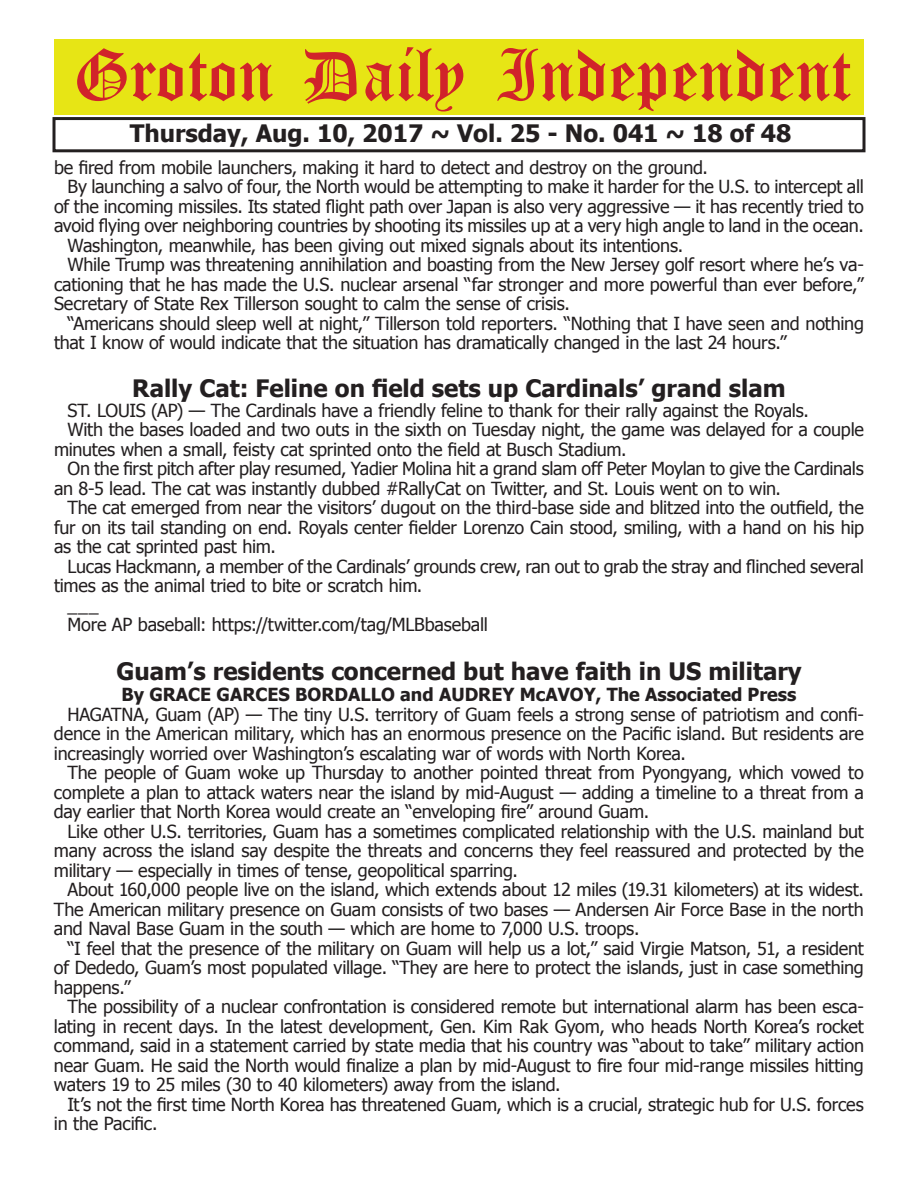
<style>
.page{position:relative;width:918px;height:1188px;background:#fff}
.page>*{position:absolute;margin:0;border:0;box-sizing:border-box;transform-origin:0 0}
.t1{font:54px "Old English Five";color:#d1232a}
.t2{font:700 24px "Tahoma";color:#231f20}
.t3{font:18px/19.5px "Tahoma";letter-spacing:-.015em;color:#231f20;text-align:justify}
.t4{font:700 18px "Tahoma";color:#231f20}
</style>
<div class="page">
<div style="left:52px;top:117px;width:814px;height:35px;border:3px solid #231f20"></div>
<div style="left:54px;top:40px;width:810px;height:75px;background:#e7e515"></div>
<h1 class="t1" style="left:73px;top:50px;width:779px">Groton Daily Independent</h1>
<h2 class="t2" style="left:130px;top:116px;width:663px">Thursday, Aug. 10, 2017 ~ Vol. 25 - No. 041 ~ 18 of 48</h2>
<p class="t3" style="left:54px;top:156px;width:656px">be fired from mobile launchers, making it hard to detect and destroy on the ground.</p>
<p class="t3" style="left:68px;top:176px;width:798px">By launching a salvo of four, the North would be attempting to make it harder for the U.S. to intercept all</p>
<p class="t3" style="left:54px;top:195px;width:811px">of the incoming missiles. Its stated flight path over Japan is also very aggressive — it has recently tried to</p>
<p class="t3" style="left:54px;top:215px;width:811px">avoid flying over neighboring countries by shooting its missiles up at a very high angle to land in the ocean.</p>
<p class="t3" style="left:68px;top:234px;width:617px">Washington, meanwhile, has been giving out mixed signals about its intentions.</p>
<p class="t3" style="left:68px;top:254px;width:798px">While Trump was threatening annihilation and boasting from the New Jersey golf resort where he’s va-</p>
<p class="t3" style="left:54px;top:273px;width:811px">cationing that he has made the U.S. nuclear arsenal “far stronger and more powerful than ever before,”</p>
<p class="t3" style="left:54px;top:293px;width:518px">Secretary of State Rex Tillerson sought to calm the sense of crisis.</p>
<p class="t3" style="left:68px;top:312px;width:798px">“Americans should sleep well at night,” Tillerson told reporters. “Nothing that I have seen and nothing</p>
<p class="t3" style="left:54px;top:332px;width:734px">that I know of would indicate that the situation has dramatically changed in the last 24 hours.”</p>
<h2 class="t2" style="left:132px;top:372px;width:655px">Rally Cat: Feline on field sets up Cardinals’ grand slam</h2>
<p class="t3" style="left:68px;top:400px;width:743px">ST. LOUIS (AP) — The Cardinals have a friendly feline to thank for their rally against the Royals.</p>
<p class="t3" style="left:68px;top:419px;width:798px">With the bases loaded and two outs in the sixth on Tuesday night, the game was delayed for a couple</p>
<p class="t3" style="left:54px;top:439px;width:574px">minutes when a small, feisty cat sprinted onto the field at Busch Stadium.</p>
<p class="t3" style="left:68px;top:458px;width:798px">On the first pitch after play resumed, Yadier Molina hit a grand slam off Peter Moylan to give the Cardinals</p>
<p class="t3" style="left:54px;top:478px;width:729px">an 8-5 lead. The cat was instantly dubbed #RallyCat on Twitter, and St. Louis went on to win.</p>
<p class="t3" style="left:68px;top:497px;width:798px">The cat emerged from near the visitors’ dugout on the third-base side and blitzed into the outfield, the</p>
<p class="t3" style="left:54px;top:517px;width:812px">fur on its tail standing on end. Royals center fielder Lorenzo Cain stood, smiling, with a hand on his hip</p>
<p class="t3" style="left:54px;top:536px;width:223px">as the cat sprinted past him.</p>
<p class="t3" style="left:68px;top:556px;width:798px">Lucas Hackmann, a member of the Cardinals’ grounds crew, ran out to grab the stray and flinched several</p>
<p class="t3" style="left:54px;top:575px;width:370px">times as the animal tried to bite or scratch him.</p>
<p class="t3" style="left:68px;top:595px;width:33px">___</p>
<p class="t3" style="left:68px;top:614px;width:422px">More AP baseball: https://twitter.com/tag/MLBbaseball</p>
<h2 class="t2" style="left:116px;top:654px;width:687px">Guam’s residents concerned but have faith in US military</h2>
<p class="t4" style="left:122px;top:682px;width:676px">By GRACE GARCES BORDALLO and AUDREY McAVOY, The Associated Press</p>
<p class="t3" style="left:54px;top:704px;width:812px;text-indent:13px">HAGATNA, Guam (AP) — The tiny U.S. territory of Guam feels a strong sense of patriotism and confi&shy;dence in the American military, which has an enormous presence on the Pacific island. But residents are increasingly worried over Washington’s escalating war of words with North Korea.</p>
<p class="t3" style="left:54px;top:762px;width:812px;text-indent:14px">The people of Guam woke up Thursday to another pointed threat from Pyongyang, which vowed to complete a plan to attack waters near the island by mid-August — adding a timeline to a threat from a day earlier that North Korea would create an “enveloping fire” around Guam.</p>
<p class="t3" style="left:54px;top:821px;width:811px;text-indent:14px">Like other U.S. territories, Guam has a sometimes complicated relationship with the U.S. mainland but many across the island say despite the threats and concerns they feel reassured and protected by the military — especially in times of tense, geopolitical sparring.</p>
<p class="t3" style="left:54px;top:879px;width:812px;text-indent:14px">About 160,000 people live on the island, which extends about 12 miles (19.31 kilometers) at its widest.<br>The American military presence on Guam consists of two bases — Andersen Air Force Base in the north and Naval Base Guam in the south — which are home to 7,000 U.S. troops.</p>
<p class="t3" style="left:54px;top:938px;width:811px;text-indent:14px">“I feel that the presence of the military on Guam will help us a lot,” said Virgie Matson, 51, a resident of Dededo, Guam’s most populated village. “They are here to protect the islands, just in case something happens.”</p>
<p class="t3" style="left:54px;top:996px;width:812px;text-indent:14px">The possibility of a nuclear confrontation is considered remote but international alarm has been esca&shy;lating in recent days. In the latest development, Gen. Kim Rak Gyom, who heads North Korea’s rocket command, said in a statement carried by state media that his country was “about to take” military action near Guam. He said the North would finalize a plan by mid-August to fire four mid-range missiles hitting waters 19 to 25 miles (30 to 40 kilometers) away from the island.</p>
<p class="t3" style="left:54px;top:1094px;width:811px;text-indent:14px">It’s not the first time North Korea has threatened Guam, which is a crucial, strategic hub for U.S. forces in the Pacific.</p>
</div>
